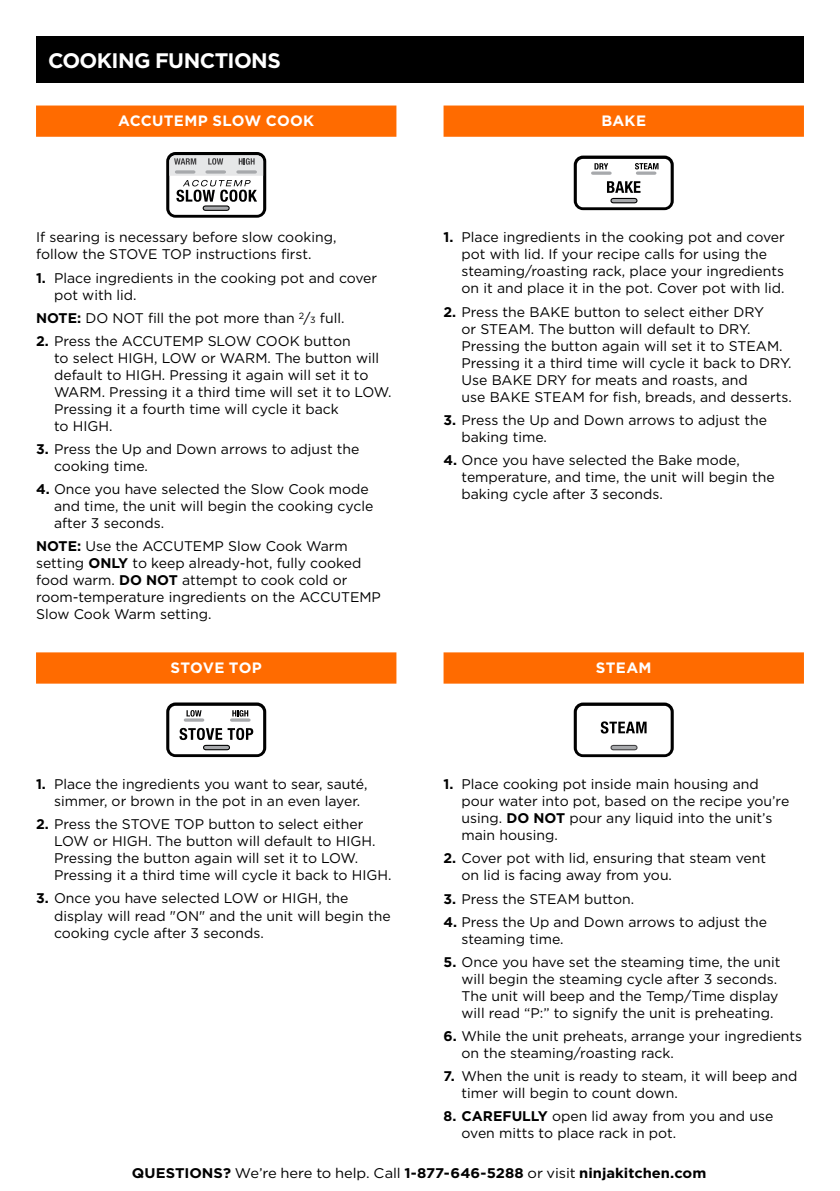
<style>
.page{position:relative;width:840px;height:1191px;background:#fff}
.page>*{position:absolute;margin:0;border:0;box-sizing:border-box;transform-origin:0 0}
.t1{font:700 21px "Gotham";letter-spacing:-.03em;color:#fff}
.t2{font:700 15px "Gotham";letter-spacing:.02em;color:#fff}
.t3{font:14px/17px "Gotham";color:#000}
.t4{font:700 14px "Gotham";color:#000;scale:1.05 1}
.s1{font-weight:700}
.s2{font-size:9px}
.s3{font-weight:400}
</style>
<div class="page">
<div style="left:443px;top:652px;width:360px;height:31px;background:#ff6b00;border:2px solid #ff6b00"></div>
<div style="left:36px;top:36px;width:767px;height:46px;background:#000"></div>
<div style="left:36px;top:105px;width:360px;height:32px;background:#ff6b00;border:2px solid #ff6b00"></div>
<div style="left:36px;top:652px;width:360px;height:31px;background:#ff6b00;border:2px solid #ff6b00"></div>
<div style="left:443px;top:105px;width:360px;height:32px;background:#ff6b00;border:2px solid #ff6b00"></div>
<div style="left:166px;top:152px;width:100px;height:66px;background:#000;border-radius:9px"></div>
<div style="left:169px;top:155px;width:94px;height:60px;background:#fff;border-radius:6px"></div>
<svg style="left:205px;top:205px;width:22px;height:6px"></svg>
<svg style="left:205px;top:206px;width:22px;height:4px"></svg>
<svg style="left:169px;top:155px;width:94px;height:47px"></svg>
<svg style="left:573px;top:156px;width:100px;height:54px"></svg>
<div style="left:576px;top:159px;width:94px;height:48px;background:#fff;border-radius:6px"></div>
<svg style="left:592px;top:171px;width:17px;height:4px"></svg>
<svg style="left:637px;top:171px;width:17px;height:4px"></svg>
<svg style="left:594px;top:163px;width:14px;height:6px"></svg>
<svg style="left:635px;top:163px;width:23px;height:6px"></svg>
<svg style="left:612px;top:198px;width:22px;height:5px"></svg>
<hr style="left:612px;top:199px;width:22px;height:3px;background:#a7a9ac">
<svg style="left:607px;top:181px;width:33px;height:12px"></svg>
<svg style="left:166px;top:702px;width:100px;height:55px"></svg>
<div style="left:169px;top:706px;width:94px;height:48px;background:#fff;border-radius:6px"></div>
<svg style="left:186px;top:710px;width:15px;height:6px"></svg>
<svg style="left:232px;top:710px;width:16px;height:6px"></svg>
<svg style="left:179px;top:728px;width:74px;height:12px"></svg>
<hr style="left:185px;top:718px;width:18px;height:3px;background:#a7a9ac">
<hr style="left:231px;top:718px;width:18px;height:3px;background:#a7a9ac">
<svg style="left:205px;top:745px;width:22px;height:5px"></svg>
<hr style="left:205px;top:746px;width:22px;height:3px;background:#a7a9ac">
<svg style="left:573px;top:702px;width:100px;height:55px"></svg>
<div style="left:576px;top:706px;width:94px;height:48px;background:#fff;border-radius:6px"></div>
<svg style="left:600px;top:721px;width:46px;height:12px"></svg>
<svg style="left:612px;top:745px;width:22px;height:5px"></svg>
<hr style="left:612px;top:746px;width:22px;height:3px;background:#a7a9ac">
<h1 class="t1" style="left:48px;top:47px;width:234px">COOKING FUNCTIONS</h1>
<p class="t2" style="left:118px;top:111px;width:197px">ACCUTEMP SLOW COOK</p>
<p class="t2" style="left:601px;top:111px;width:46px">BAKE</p>
<p class="t3" style="left:36px;top:229px;width:302px">If searing is necessary before slow cooking, follow the STOVE TOP instructions first.</p>
<p class="t3" style="left:54px;top:269px;width:324px;text-indent:-18px"><span class="s1">1.</span> Place ingredients in the cooking pot and cover pot with lid.</p>
<p class="t3" style="left:36px;top:309px;width:310px"><span class="s1">NOTE:</span> DO NOT fill the pot more than <sup>2</sup>/<span class="s2">3</span> full.</p>
<p class="t3" style="left:54px;top:332px;width:339px;text-indent:-18px"><span class="s1">2.</span> Press the ACCUTEMP SLOW COOK button<br>to select HIGH, LOW or WARM. The button will default to HIGH. Pressing it again will set it to WARM. Pressing it a third time will set it to LOW.<br>Pressing it a fourth time will cycle it back<br>to HIGH.</p>
<p class="t3" style="left:54px;top:440px;width:307px;text-indent:-18px"><span class="s1">3.</span> Press the Up and Down arrows to adjust the cooking time.</p>
<p class="t3" style="left:54px;top:480px;width:320px;text-indent:-18px"><span class="s1">4.</span> Once you have selected the Slow Cook mode and time, the unit will begin the cooking cycle after 3 seconds.</p>
<p class="t3" style="left:36px;top:537px;width:346px"><span class="s1">NOTE:</span> Use the ACCUTEMP Slow Cook Warm setting <span class="s1">ONLY</span> to keep already-hot, fully cooked food warm. <span class="s1">DO NOT</span> attempt to cook cold or room-temperature ingredients on the ACCUTEMP Slow Cook Warm setting.</p>
<p class="t3" style="left:461px;top:229px;width:324px;text-indent:-18px"><span class="s1">1.</span> Place ingredients in the cooking pot and cover pot with lid. If your recipe calls for using the steaming/roasting rack, place your ingredients on it and place it in the pot. Cover pot with lid.</p>
<p class="t3" style="left:461px;top:303px;width:331px;text-indent:-18px"><span class="s1">2.</span> Press the BAKE button to select either DRY<br>or STEAM. The button will default to DRY.<br>Pressing the button again will set it to STEAM.<br>Pressing it a third time will cycle it back to DRY.<br>Use BAKE DRY for meats and roasts, and<br>use BAKE STEAM for fish, breads, and desserts.</p>
<p class="t3" style="left:461px;top:411px;width:307px;text-indent:-18px"><span class="s1">3.</span> Press the Up and Down arrows to adjust the baking time.</p>
<p class="t3" style="left:461px;top:451px;width:314px;text-indent:-18px"><span class="s1">4.</span> Once you have selected the Bake mode, temperature, and time, the unit will begin the baking cycle after 3 seconds.</p>
<p class="t2" style="left:170px;top:657px;width:93px">STOVE TOP</p>
<p class="t2" style="left:595px;top:657px;width:57px">STEAM</p>
<p class="t3" style="left:54px;top:775px;width:315px;text-indent:-18px"><span class="s1">1.</span> Place the ingredients you want to sear, sauté, simmer, or brown in the pot in an even layer.</p>
<p class="t3" style="left:54px;top:815px;width:339px;text-indent:-18px"><span class="s1">2.</span> Press the STOVE TOP button to select either LOW or HIGH. The button will default to HIGH.<br>Pressing the button again will set it to LOW.<br>Pressing it a third time will cycle it back to HIGH.</p>
<p class="t3" style="left:54px;top:889px;width:338px;text-indent:-18px"><span class="s1">3.</span> Once you have selected LOW or HIGH, the display will read "ON" and the unit will begin the cooking cycle after 3 seconds.</p>
<p class="t3" style="left:461px;top:775px;width:329px;text-indent:-18px"><span class="s1">1.</span> Place cooking pot inside main housing and pour water into pot, based on the recipe you’re using. <span class="s1">DO NOT</span> pour any liquid into the unit’s main housing.</p>
<p class="t3" style="left:461px;top:849px;width:306px;text-indent:-18px"><span class="s1">2.</span> Cover pot with lid, ensuring that steam vent on lid is facing away from you.</p>
<p class="t3" style="left:443px;top:889px;width:192px"><span class="s1">3.</span> Press the STEAM button.</p>
<p class="t3" style="left:461px;top:913px;width:307px;text-indent:-18px"><span class="s1">4.</span> Press the Up and Down arrows to adjust the steaming time.</p>
<p class="t3" style="left:461px;top:953px;width:320px;text-indent:-18px"><span class="s1">5.</span> Once you have set the steaming time, the unit will begin the steaming cycle after 3 seconds.<br>The unit will beep and the Temp/Time display will read “P:” to signify the unit is preheating.</p>
<p class="t3" style="left:461px;top:1027px;width:342px;text-indent:-18px"><span class="s1">6.</span> While the unit preheats, arrange your ingredients on the steaming/roasting rack.</p>
<p class="t3" style="left:461px;top:1067px;width:337px;text-indent:-18px"><span class="s1">7.</span> When the unit is ready to steam, it will beep and timer will begin to count down.</p>
<p class="t3" style="left:461px;top:1107px;width:313px;text-indent:-18px"><span class="s1">8. CAREFULLY</span> open lid away from you and use oven mitts to place rack in pot.</p>
<p class="t4" style="left:132px;top:1164px;width:548px">QUESTIONS? <span class="s3">We’re here to help. Call</span> 1-877-646-5288 <span class="s3">or visit</span> ninjakitchen.com</p>
</div>
